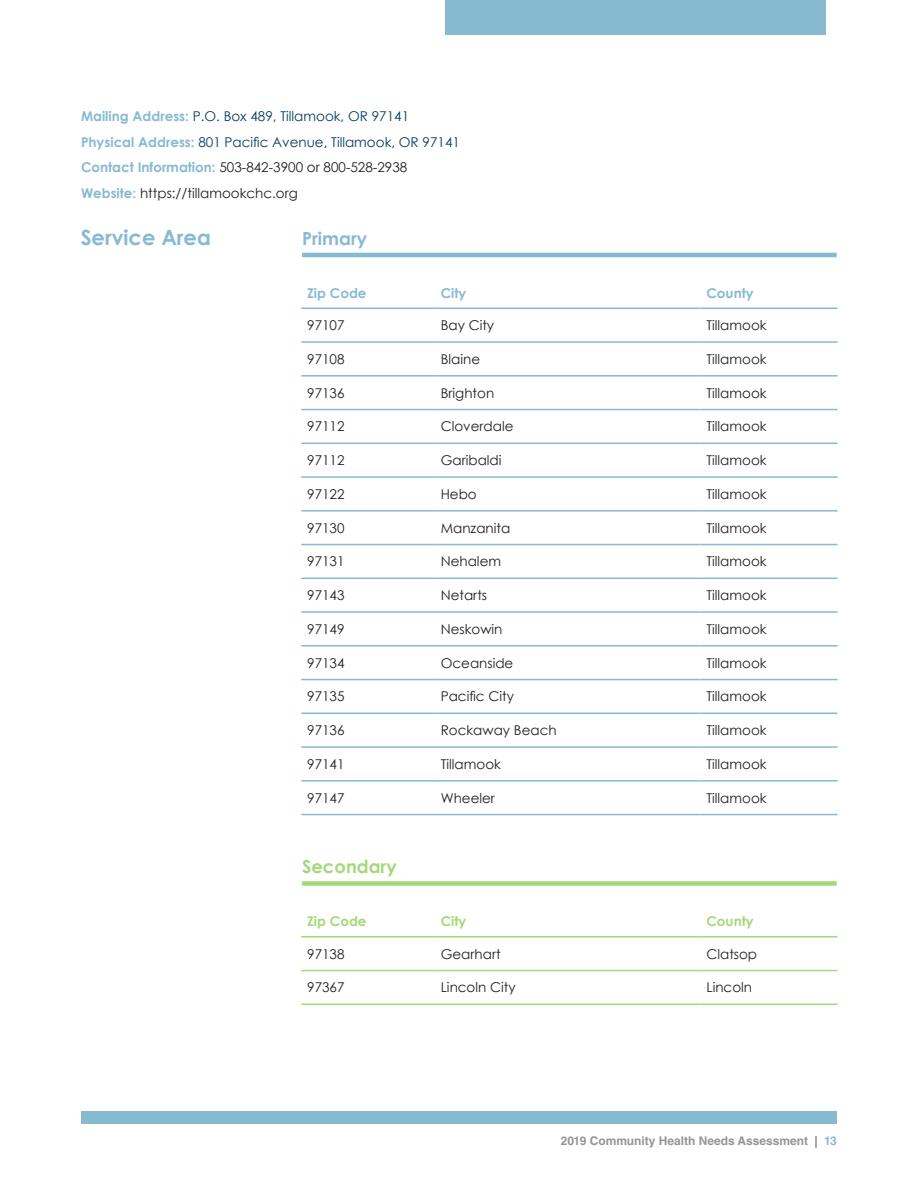
<style>
.page{position:relative;width:918px;height:1188px;background:#fff}
.page>*{position:absolute;margin:0;border:0;box-sizing:border-box;transform-origin:0 0}
.SubHead{font:700 21px "Century Gothic";color:#87bad1}
.SubHead-2{font:700 18px "Century Gothic";color:#a3d97a}
.SubHead-3{font:700 18px "Century Gothic";color:#87bad1}
.t1{font:13.5px "Century Gothic";color:#231f20}
.t2{font:13.5px/25.5px "Century Gothic";color:#083b60}
.t3{font:700 13.5px "Century Gothic";color:#87bad1}
.t4{font:700 13.5px "Century Gothic";color:#a3d97a}
.t5{font:700 12px "Helvetica LT Std";color:#939598}
.s1{font-weight:700;color:#87bad1}
.s2{color:#231f20}
.s3{font-weight:300;color:#231f20}
.s4{color:#87bad1}
</style>
<div class="page">
<div style="left:446px;top:0;width:380px;height:35px;background:#87bad1"></div>
<div style="left:81px;top:1111px;width:756px;height:13px;background:#87bad1"></div>
<hr style="left:301px;top:341px;width:134px;height:2px;background:#87bad1">
<hr style="left:435px;top:341px;width:265px;height:2px;background:#87bad1">
<hr style="left:700px;top:341px;width:138px;height:2px;background:#87bad1">
<hr style="left:301px;top:375px;width:134px;height:2px;background:#87bad1">
<hr style="left:435px;top:375px;width:265px;height:2px;background:#87bad1">
<hr style="left:700px;top:375px;width:138px;height:2px;background:#87bad1">
<hr style="left:301px;top:409px;width:134px;height:1px;background:#87bad1">
<hr style="left:435px;top:409px;width:265px;height:1px;background:#87bad1">
<hr style="left:700px;top:409px;width:138px;height:1px;background:#87bad1">
<hr style="left:301px;top:443px;width:134px;height:1px;background:#87bad1">
<hr style="left:435px;top:443px;width:265px;height:1px;background:#87bad1">
<hr style="left:700px;top:443px;width:138px;height:1px;background:#87bad1">
<hr style="left:301px;top:476px;width:134px;height:2px;background:#87bad1">
<hr style="left:435px;top:476px;width:265px;height:2px;background:#87bad1">
<hr style="left:700px;top:476px;width:138px;height:2px;background:#87bad1">
<hr style="left:301px;top:510px;width:134px;height:2px;background:#87bad1">
<hr style="left:435px;top:510px;width:265px;height:2px;background:#87bad1">
<hr style="left:700px;top:510px;width:138px;height:2px;background:#87bad1">
<hr style="left:301px;top:544px;width:134px;height:1px;background:#87bad1">
<hr style="left:435px;top:544px;width:265px;height:1px;background:#87bad1">
<hr style="left:700px;top:544px;width:138px;height:1px;background:#87bad1">
<hr style="left:301px;top:578px;width:134px;height:1px;background:#87bad1">
<hr style="left:435px;top:578px;width:265px;height:1px;background:#87bad1">
<hr style="left:700px;top:578px;width:138px;height:1px;background:#87bad1">
<hr style="left:301px;top:611px;width:134px;height:2px;background:#87bad1">
<hr style="left:435px;top:611px;width:265px;height:2px;background:#87bad1">
<hr style="left:700px;top:611px;width:138px;height:2px;background:#87bad1">
<hr style="left:301px;top:645px;width:134px;height:2px;background:#87bad1">
<hr style="left:435px;top:645px;width:265px;height:2px;background:#87bad1">
<hr style="left:700px;top:645px;width:138px;height:2px;background:#87bad1">
<hr style="left:301px;top:679px;width:134px;height:1px;background:#87bad1">
<hr style="left:435px;top:679px;width:265px;height:1px;background:#87bad1">
<hr style="left:700px;top:679px;width:138px;height:1px;background:#87bad1">
<hr style="left:301px;top:713px;width:134px;height:1px;background:#87bad1">
<hr style="left:435px;top:713px;width:265px;height:1px;background:#87bad1">
<hr style="left:700px;top:713px;width:138px;height:1px;background:#87bad1">
<hr style="left:301px;top:746px;width:134px;height:2px;background:#87bad1">
<hr style="left:435px;top:746px;width:265px;height:2px;background:#87bad1">
<hr style="left:700px;top:746px;width:138px;height:2px;background:#87bad1">
<hr style="left:301px;top:780px;width:134px;height:2px;background:#87bad1">
<hr style="left:435px;top:780px;width:265px;height:2px;background:#87bad1">
<hr style="left:700px;top:780px;width:138px;height:2px;background:#87bad1">
<hr style="left:301px;top:814px;width:134px;height:1px;background:#87bad1">
<hr style="left:435px;top:814px;width:265px;height:1px;background:#87bad1">
<hr style="left:700px;top:814px;width:138px;height:1px;background:#87bad1">
<hr style="left:301px;top:308px;width:134px;height:1px;background:#87bad1">
<hr style="left:435px;top:308px;width:265px;height:1px;background:#87bad1">
<hr style="left:700px;top:308px;width:138px;height:1px;background:#87bad1">
<hr style="left:301px;top:970px;width:134px;height:1px;background:#a3d97a">
<hr style="left:435px;top:970px;width:265px;height:1px;background:#a3d97a">
<hr style="left:700px;top:970px;width:138px;height:1px;background:#a3d97a">
<hr style="left:301px;top:1004px;width:134px;height:1px;background:#a3d97a">
<hr style="left:435px;top:1004px;width:265px;height:1px;background:#a3d97a">
<hr style="left:700px;top:1004px;width:138px;height:1px;background:#a3d97a">
<hr style="left:301px;top:936px;width:134px;height:2px;background:#a3d97a">
<hr style="left:435px;top:936px;width:265px;height:2px;background:#a3d97a">
<hr style="left:700px;top:936px;width:138px;height:2px;background:#a3d97a">
<hr style="left:302px;top:253px;width:535px;height:4px;background:#87bad1">
<div style="left:302px;top:881px;width:535px;height:5px;background:#a3d97a"></div>
<p class="t2" style="left:81px;top:104px;width:380px"><span class="s1">Mailing Address:</span> P.O. Box 489, Tillamook, OR 97141<br><span class="s1">Physical Address:</span> 801 Pacific Avenue, Tillamook, OR 97141<br><span class="s1">Contact Information:</span> <span class="s2">503-842-3900 or 800-528-2938<br></span><span class="s1">Website:</span> <span class="s2">https://tillamookchc.org</span></p>
<p class="SubHead" style="left:81px;top:222px;width:132px">Service Area</p>
<p class="SubHead-3" style="left:302px;top:224px;width:67px">Primary</p>
<p class="t3" style="left:307px;top:283px;width:61px">Zip Code</p>
<p class="t3" style="left:441px;top:283px;width:27px">City</p>
<p class="t3" style="left:706px;top:283px;width:49px">County</p>
<p class="t1" style="left:307px;top:316px;width:39px">97107</p>
<p class="t1" style="left:441px;top:316px;width:55px">Bay City</p>
<p class="t1" style="left:706px;top:316px;width:62px">Tillamook</p>
<p class="t1" style="left:307px;top:350px;width:39px">97108</p>
<p class="t1" style="left:441px;top:350px;width:41px">Blaine</p>
<p class="t1" style="left:706px;top:350px;width:62px">Tillamook</p>
<p class="t1" style="left:307px;top:383px;width:39px">97136</p>
<p class="t1" style="left:441px;top:383px;width:55px">Brighton</p>
<p class="t1" style="left:706px;top:383px;width:62px">Tillamook</p>
<p class="t1" style="left:307px;top:417px;width:39px">97112</p>
<p class="t1" style="left:441px;top:417px;width:74px">Cloverdale</p>
<p class="t1" style="left:706px;top:417px;width:62px">Tillamook</p>
<p class="t1" style="left:307px;top:451px;width:39px">97112</p>
<p class="t1" style="left:441px;top:451px;width:62px">Garibaldi</p>
<p class="t1" style="left:706px;top:451px;width:62px">Tillamook</p>
<p class="t1" style="left:307px;top:485px;width:39px">97122</p>
<p class="t1" style="left:441px;top:485px;width:38px">Hebo</p>
<p class="t1" style="left:706px;top:485px;width:62px">Tillamook</p>
<p class="t1" style="left:307px;top:518px;width:39px">97130</p>
<p class="t1" style="left:441px;top:518px;width:71px">Manzanita</p>
<p class="t1" style="left:706px;top:518px;width:62px">Tillamook</p>
<p class="t1" style="left:307px;top:552px;width:39px">97131</p>
<p class="t1" style="left:441px;top:552px;width:62px">Nehalem</p>
<p class="t1" style="left:706px;top:552px;width:62px">Tillamook</p>
<p class="t1" style="left:307px;top:586px;width:39px">97143</p>
<p class="t1" style="left:441px;top:586px;width:48px">Netarts</p>
<p class="t1" style="left:706px;top:586px;width:62px">Tillamook</p>
<p class="t1" style="left:307px;top:620px;width:39px">97149</p>
<p class="t1" style="left:441px;top:620px;width:63px">Neskowin</p>
<p class="t1" style="left:706px;top:620px;width:62px">Tillamook</p>
<p class="t1" style="left:307px;top:653px;width:39px">97134</p>
<p class="t1" style="left:441px;top:653px;width:74px">Oceanside</p>
<p class="t1" style="left:706px;top:653px;width:62px">Tillamook</p>
<p class="t1" style="left:307px;top:687px;width:39px">97135</p>
<p class="t1" style="left:441px;top:687px;width:75px">Pacific City</p>
<p class="t1" style="left:706px;top:687px;width:62px">Tillamook</p>
<p class="t1" style="left:307px;top:721px;width:39px">97136</p>
<p class="t1" style="left:441px;top:721px;width:117px">Rockaway Beach</p>
<p class="t1" style="left:706px;top:721px;width:62px">Tillamook</p>
<p class="t1" style="left:307px;top:755px;width:39px">97141</p>
<p class="t1" style="left:441px;top:755px;width:62px">Tillamook</p>
<p class="t1" style="left:706px;top:755px;width:62px">Tillamook</p>
<p class="t1" style="left:307px;top:788px;width:39px">97147</p>
<p class="t1" style="left:441px;top:788px;width:56px">Wheeler</p>
<p class="t1" style="left:706px;top:788px;width:62px">Tillamook</p>
<p class="SubHead-2" style="left:302px;top:853px;width:96px">Secondary</p>
<p class="t4" style="left:307px;top:911px;width:61px">Zip Code</p>
<p class="t4" style="left:441px;top:911px;width:27px">City</p>
<p class="t4" style="left:706px;top:911px;width:49px">County</p>
<p class="t1" style="left:307px;top:944px;width:39px">97138</p>
<p class="t1" style="left:441px;top:944px;width:61px">Gearhart</p>
<p class="t1" style="left:706px;top:944px;width:52px">Clatsop</p>
<p class="t1" style="left:307px;top:978px;width:39px">97367</p>
<p class="t1" style="left:441px;top:978px;width:76px">Lincoln City</p>
<p class="t1" style="left:706px;top:978px;width:47px">Lincoln</p>
<p class="t5" style="left:561px;top:1133px;width:278px">2019 Community Health Needs Assessment <span class="s3">|</span> <span class="s4">13</span></p>
</div>
